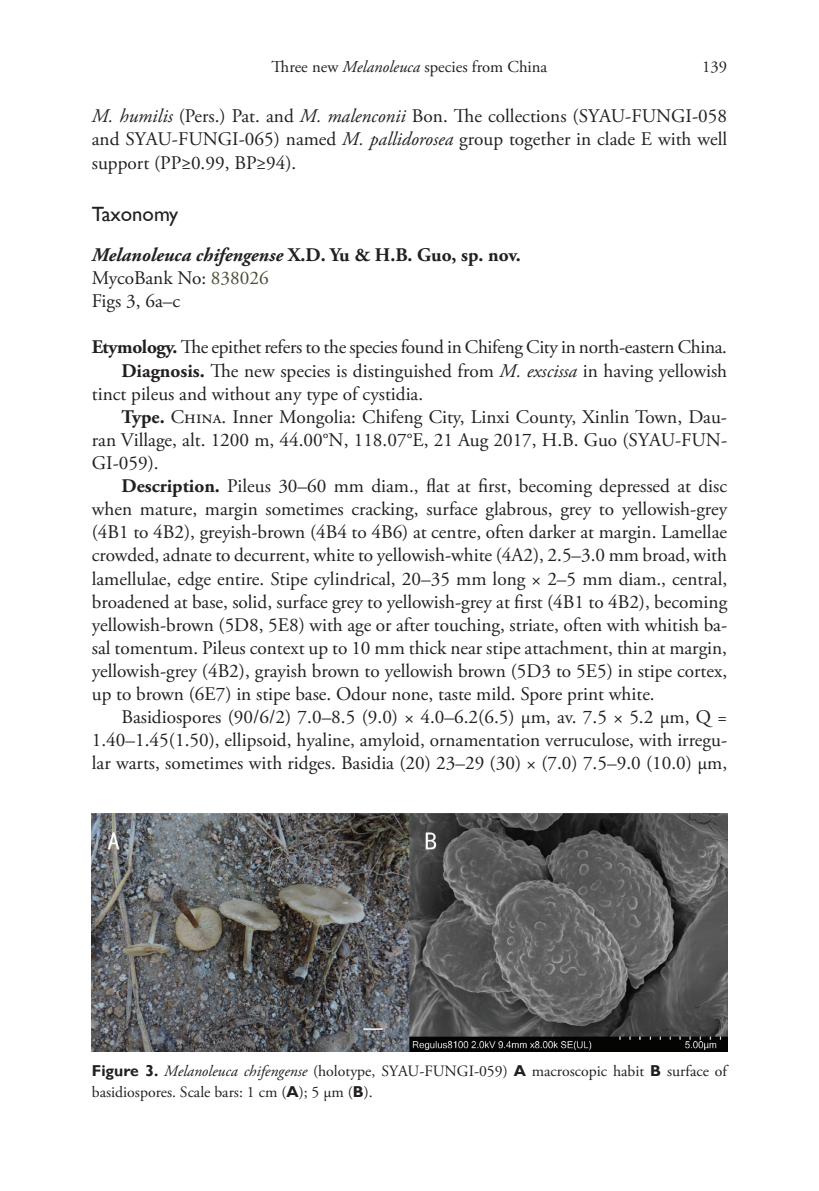
<style>
.page{position:relative;width:819px;height:1191px;background:#fff}
.page>*{position:absolute;margin:0;border:0;box-sizing:border-box;transform-origin:0 0}
.t1{font:20.65px "Gill Sans";color:#231f20}
.t2{font:19.25px/23.1px "Adobe Garamond Pro";color:#231f20;text-align:justify}
.t3{font:italic 700 19.25px/23.1px "Adobe Garamond Pro";color:#231f20}
.t4{font:16.62px "Adobe Garamond Pro";color:#231f20}
.t5{font:15.75px/21px "Adobe Garamond Pro";color:#231f20}
.s1{font-style:italic}
.s2{font-style:normal}
.s3{font-weight:400;font-style:normal}
.s4{font-weight:400;font-style:normal;color:#4c4d37}
.s5{font-weight:700}
.s6{font-family:"Gill Sans";font-weight:700}
</style>
<div class="page">
<img style="left:92px;top:813px;width:635px;height:238px">
<p class="t4" style="left:271px;top:56px;width:277px">Three new <span class="s1">Melanoleuca</span> species from China</p>
<p class="t4" style="left:702px;top:56px;width:26px">139</p>
<p class="t2" style="left:92px;top:105px;width:636px"><span class="s1">M. humilis</span> (Pers.) Pat. and <span class="s1">M. malenconii</span> Bon. The collections (SYAU-FUNGI-058 and SYAU-FUNGI-065) named <span class="s1">M. pallidorosea</span> group together in clade E with well support (PP≥0.99, BP≥94).</p>
<p class="t1" style="left:92px;top:202px;width:88px">Taxonomy</p>
<p class="t3" style="left:92px;top:244px;width:430px">Melanoleuca chifengense <span class="s2">X.D. Yu &amp; H.B. Guo, sp. nov.<br></span><span class="s3">MycoBank No:</span> <span class="s4">838026<br></span><span class="s3">Figs 3, 6a–c</span></p>
<p class="t2" style="left:92px;top:336px;width:636px"><span class="s5">Etymology.</span> The epithet refers to the species found in Chifeng City in north-eastern China.</p>
<p class="t2" style="left:122px;top:359px;width:607px"><span class="s5">Diagnosis.</span> The new species is distinguished from <span class="s1">M. exscissa</span> in having yellowish</p>
<p class="t2" style="left:92px;top:383px;width:333px">tinct pileus and without any type of cystidia.</p>
<p class="t2" style="left:122px;top:406px;width:607px"><span class="s5">Type.</span> China. Inner Mongolia: Chifeng City, Linxi County, Xinlin Town, Dau-</p>
<p class="t2" style="left:92px;top:429px;width:636px">ran Village, alt. 1200 m, 44.00°N, 118.07°E, 21 Aug 2017, H.B. Guo (SYAU-FUN-</p>
<p class="t2" style="left:92px;top:452px;width:68px">GI-059).</p>
<p class="t2" style="left:122px;top:475px;width:607px"><span class="s5">Description.</span> Pileus 30–60 mm diam., flat at first, becoming depressed at disc</p>
<p class="t2" style="left:92px;top:498px;width:636px">when mature, margin sometimes cracking, surface glabrous, grey to yellowish-grey</p>
<p class="t2" style="left:92px;top:521px;width:636px">(4B1 to 4B2), greyish-brown (4B4 to 4B6) at centre, often darker at margin. Lamellae</p>
<p class="t2" style="left:92px;top:544px;width:636px">crowded, adnate to decurrent, white to yellowish-white (4A2), 2.5–3.0 mm broad, with</p>
<p class="t2" style="left:92px;top:567px;width:637px">lamellulae, edge entire. Stipe cylindrical, 20–35 mm long × 2–5 mm diam., central,</p>
<p class="t2" style="left:92px;top:590px;width:637px">broadened at base, solid, surface grey to yellowish-grey at first (4B1 to 4B2), becoming</p>
<p class="t2" style="left:92px;top:614px;width:637px">yellowish-brown (5D8, 5E8) with age or after touching, striate, often with whitish ba-</p>
<p class="t2" style="left:92px;top:637px;width:636px">sal tomentum. Pileus context up to 10 mm thick near stipe attachment, thin at margin,</p>
<p class="t2" style="left:92px;top:660px;width:637px">yellowish-grey (4B2), grayish brown to yellowish brown (5D3 to 5E5) in stipe cortex,</p>
<p class="t2" style="left:92px;top:683px;width:564px">up to brown (6E7) in stipe base. Odour none, taste mild. Spore print white.</p>
<p class="t2" style="left:122px;top:706px;width:607px">Basidiospores (90/6/2) 7.0–8.5 (9.0) × 4.0–6.2(6.5) μm, av. 7.5 × 5.2 μm, Q =</p>
<p class="t2" style="left:92px;top:729px;width:636px">1.40–1.45(1.50), ellipsoid, hyaline, amyloid, ornamentation verruculose, with irregu-</p>
<p class="t2" style="left:92px;top:752px;width:636px">lar warts, sometimes with ridges. Basidia (20) 23–29 (30) × (7.0) 7.5–9.0 (10.0) μm,</p>
<p class="t5" style="left:92px;top:1060px;width:637px"><span class="s6">Figure 3.</span> <span class="s1">Melanoleuca chifengense</span> (holotype, SYAU-FUNGI-059) <span class="s6">A</span> macroscopic habit <span class="s6">B</span> surface of basidiospores. Scale bars: 1 cm (<span class="s6">A</span>); 5 μm (<span class="s6">B</span>).</p>
</div>
